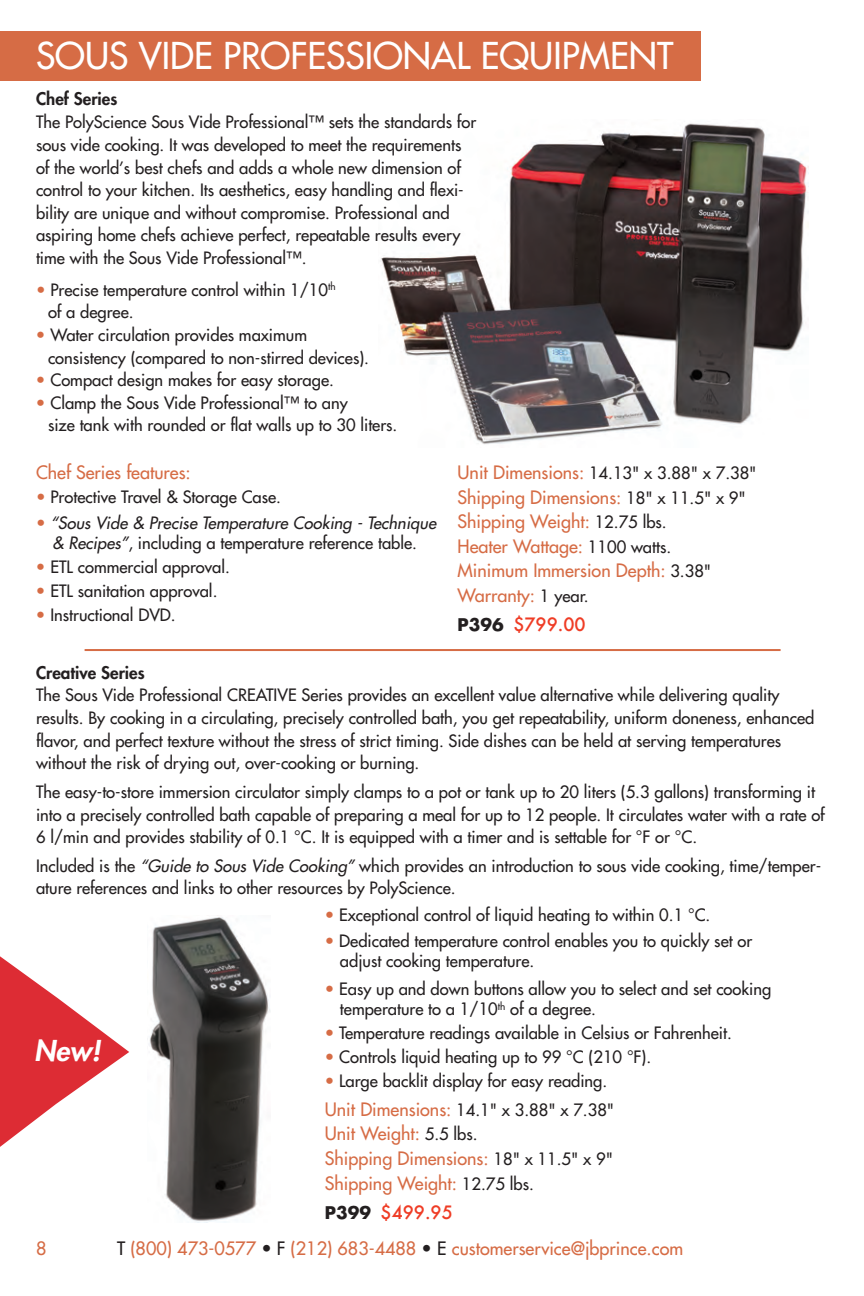
<style>
.page{position:relative;width:864px;height:1296px;background:#fff}
.page>*{position:absolute;margin:0;border:0;box-sizing:border-box;transform-origin:0 0}
.t1{font:36px "Futura";color:#fff}
.t2{font:italic 800 28px "Futura";color:#fff}
.t3{font:18px/24.6px "Futura";color:#d66c45}
.t4{font:500 18px "Futura";color:#ef3c25}
.t5{font:800 17px "Futura";color:#231f20}
.t6{font:16.6px/22.6px "Futura";color:#231f20}
.t7{font:italic 16.6px/20px "Futura";letter-spacing:.005em;color:#231f20;text-align:center}
.s1{color:#d66c45}
.s2{font-style:normal;color:#d66c45}
.s3{font-style:normal}
.s4{font-size:18px;color:#d66c45}
.s5{font-size:16.6px;color:#231f20}
.s6{font-weight:700;font-size:17px;color:#231f20}
.s7{font-style:italic}
.s8{color:#231f20}
</style>
<div class="page">
<div style="left:0;top:31px;width:701px;height:50px;background:#d66c45"></div>
<img style="left:380px;top:123px;width:429px;height:321px">
<img style="left:149px;top:917px;width:121px;height:306px">
<svg style="left:0;top:956px;width:129px;height:191px"></svg>
<hr style="left:85px;top:649px;width:696px;height:2px;background:#d66c45">
<h1 class="t1" style="left:36px;top:38px;width:639px">SOUS VIDE PROFESSIONAL EQUIPMENT</h1>
<p class="t5" style="left:36px;top:91px;width:83px">Chef Series</p>
<p class="t6" style="left:36px;top:112px;width:442px">The PolyScience Sous Vide Professional™ sets the standards for sous vide cooking. It was developed to meet the requirements of the world’s best chefs and adds a whole new dimension of control to your kitchen. Its aesthetics, easy handling and flexi&shy;bility are unique and without compromise. Professional and aspiring home chefs achieve perfect, repeatable results every time with the Sous Vide Professional™.</p>
<p class="t6" style="left:48px;top:279px;width:289px;text-indent:-12px"><span class="s1">•</span> Precise temperature control within 1/10<sup>th </sup>of a degree.</p>
<p class="t6" style="left:48px;top:325px;width:323px;text-indent:-12px"><span class="s1">•</span> Water circulation provides maximum consistency (compared to non-stirred devices).</p>
<p class="t6" style="left:36px;top:370px;width:299px"><span class="s1">•</span> Compact design makes for easy storage.</p>
<p class="t6" style="left:48px;top:393px;width:351px;text-indent:-12px"><span class="s1">•</span> Clamp the Sous Vide Professional™ to any<br>size tank with rounded or flat walls up to 30 liters.</p>
<p class="t3" style="left:36px;top:461px;width:156px">Chef Series features:</p>
<p class="t6" style="left:36px;top:487px;width:247px"><span class="s1">•</span> Protective Travel &amp; Storage Case.</p>
<p class="t7" style="left:36px;top:514px;width:402px"><span class="s2">•</span> “Sous Vide &amp; Precise Temperature Cooking - Technique &amp; Recipes”<span class="s3">, including a temperature reference table.</span></p>
<p class="t6" style="left:36px;top:557px;width:196px"><span class="s1">•</span> ETL commercial approval.</p>
<p class="t6" style="left:36px;top:581px;width:183px"><span class="s1">•</span> ETL sanitation approval.</p>
<p class="t6" style="left:36px;top:605px;width:141px"><span class="s1">•</span> Instructional DVD.</p>
<p class="t6" style="left:458px;top:463px;width:301px"><span class="s4">Unit Dimensions:</span> 14.13" x 3.88" x 7.38"</p>
<p class="t3" style="left:458px;top:486px;width:290px">Shipping Dimensions: <span class="s5">18" x 11.5" x 9"<br></span>Shipping Weight: <span class="s5">12.75 lbs.<br></span>Heater Wattage: <span class="s5">1100 watts.<br></span>Minimum Immersion Depth: <span class="s5">3.38"<br></span>Warranty: <span class="s5">1 year.</span></p>
<p class="t4" style="left:458px;top:612px;width:129px"><span class="s6">P396</span> $799.00</p>
<p class="t5" style="left:36px;top:664px;width:110px">Creative Series</p>
<p class="t6" style="left:36px;top:685px;width:780px">The Sous Vide Professional CREATIVE Series provides an excellent value alternative while delivering quality results. By cooking in a circulating, precisely controlled bath, you get repeatability, uniform doneness, enhanced flavor, and perfect texture without the stress of strict timing. Side dishes can be held at serving temperatures without the risk of drying out, over-cooking or burning.</p>
<p class="t6" style="left:36px;top:782px;width:790px">The easy-to-store immersion circulator simply clamps to a pot or tank up to 20 liters (5.3 gallons) transforming it into a precisely controlled bath capable of preparing a meal for up to 12 people. It circulates water with a rate of<br>6 l/min and provides stability of 0.1 °C. It is equipped with a timer and is settable for °F or °C.</p>
<p class="t6" style="left:36px;top:856px;width:787px">Included is the <span class="s7">“Guide to Sous Vide Cooking”</span> which provides an introduction to sous vide cooking, time/temper&shy;ature references and links to other resources by PolyScience.</p>
<h2 class="t2" style="left:34px;top:1038px;width:68px">New!</h2>
<p class="t6" style="left:325px;top:905px;width:387px"><span class="s1">•</span> Exceptional control of liquid heating to within 0.1 °C.</p>
<p class="t6" style="left:340px;top:932px;width:414px;line-height:20px;text-indent:-15px"><span class="s1">•</span> Dedicated temperature control enables you to quickly set or adjust cooking temperature.</p>
<p class="t6" style="left:340px;top:980px;width:433px;line-height:20px;text-indent:-15px"><span class="s1">•</span> Easy up and down buttons allow you to select and set cooking temperature to a 1/10<sup>th</sup> of a degree.</p>
<p class="t6" style="left:325px;top:1023px;width:409px"><span class="s1">•</span> Temperature readings available in Celsius or Fahrenheit.</p>
<p class="t6" style="left:325px;top:1047px;width:328px"><span class="s1">•</span> Controls liquid heating up to 99 °C (210 °F).</p>
<p class="t6" style="left:325px;top:1071px;width:284px"><span class="s1">•</span> Large backlit display for easy reading.</p>
<p class="t6" style="left:325px;top:1100px;width:291px"><span class="s4">Unit Dimensions:</span> 14.1" x 3.88" x 7.38"</p>
<p class="t3" style="left:325px;top:1123px;width:290px">Unit Weight: <span class="s5">5.5 lbs.<br></span>Shipping Dimensions: <span class="s5">18" x 11.5" x 9"<br></span>Shipping Weight: <span class="s5">12.75 lbs.</span></p>
<p class="t4" style="left:325px;top:1200px;width:129px"><span class="s6">P399</span> $499.95</p>
<p class="t3" style="left:36px;top:1237px;width:12px">8</p>
<p class="t3" style="left:117px;top:1237px;width:568px"><span class="s8">T</span> (800) 473-0577 <span class="s8">• F</span> (212) 683-4488 <span class="s8">• E</span> customerservice@jbprince.com</p>
</div>
